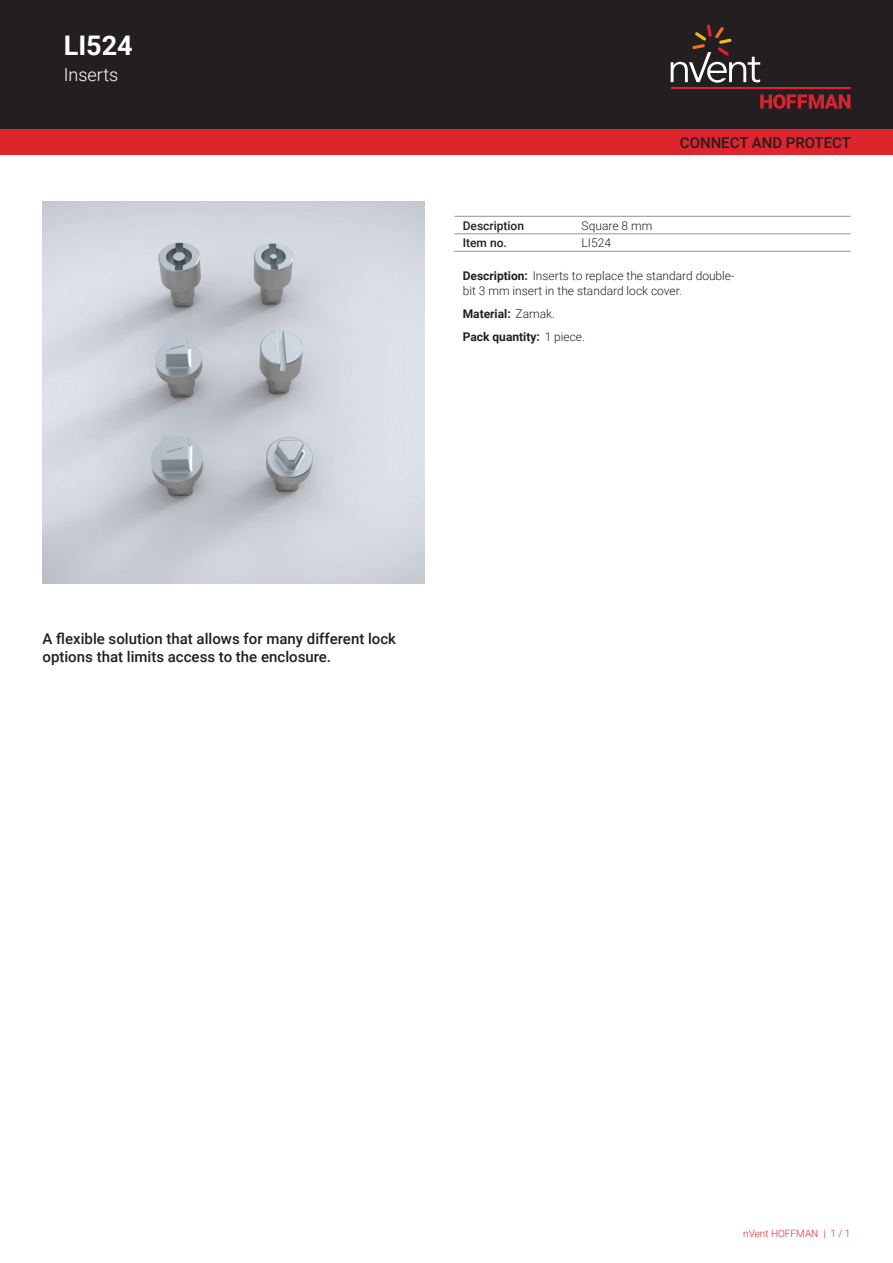
<style>
.page{position:relative;width:893px;height:1263px;background:#fff}
.page>*{position:absolute;margin:0;border:0;box-sizing:border-box;transform-origin:0 0}
.t1{font:700 27px "Roboto";color:#fff}
.t2{font:300 18px "Roboto";color:#fff}
.t3{font:500 15px/18px "Roboto";color:#231f20}
.t4{font:300 12px/14.4px "Roboto";color:#231f20}
.t5{font:700 12px/23px "Roboto";color:#231f20}
.t6{font:500 12px "Roboto";color:#231f20}
.t7{font:300 10.05px "Roboto";color:#de252e}
.s1{font-weight:700}
.s2{font-weight:300}
</style>
<div class="page">
<div style="left:0;top:0;width:893px;height:129px;background:#231f20"></div>
<svg style="left:760px;top:94px;width:90px;height:15px"></svg>
<hr style="left:671px;top:88px;width:179px;height:1px;background:#db2230">
<svg style="left:671px;top:24px;width:89px;height:59px"></svg>
<div style="left:0;top:129px;width:893px;height:26px;background:#de252e"></div>
<hr style="left:454px;top:216px;width:119px;height:1px;background:#939598">
<hr style="left:454px;top:234px;width:119px;height:1px;background:#939598">
<hr style="left:573px;top:216px;width:277px;height:1px;background:#939598">
<hr style="left:573px;top:234px;width:277px;height:1px;background:#939598">
<hr style="left:454px;top:251px;width:119px;height:1px;background:#939598">
<hr style="left:573px;top:251px;width:277px;height:1px;background:#939598">
<img style="left:43px;top:202px;width:381px;height:382px">
<img style="left:154px;top:314px;width:158px;height:158px">
<h1 class="t1" style="left:64px;top:27px;width:71px">LI524</h1>
<p class="t2" style="left:64px;top:62px;width:56px">Inserts</p>
<p class="t3" style="left:680px;top:133px;width:173px">CONNECT AND PROTECT</p>
<p class="t6" style="left:463px;top:217px;width:63px">Description</p>
<p class="t4" style="left:582px;top:218px;width:72px">Square 8 mm</p>
<p class="t6" style="left:463px;top:234px;width:46px">Item no.</p>
<p class="t4" style="left:582px;top:235px;width:31px">LI524</p>
<p class="t4" style="left:463px;top:269px;width:273px"><span class="s1">Description:</span> Inserts to replace the standard double&shy;bit 3 mm insert in the standard lock cover.</p>
<p class="t5" style="left:463px;top:302px;width:124px">Material: <span class="s2">Zamak.<br></span>Pack quantity: <span class="s2">1 piece.</span></p>
<p class="t3" style="left:43px;top:629px;width:355px">A flexible solution that allows for many different lock options that limits access to the enclosure.</p>
<p class="t7" style="left:743px;top:1226px;width:109px">nVent HOFFMAN | 1 / 1</p>
</div>
